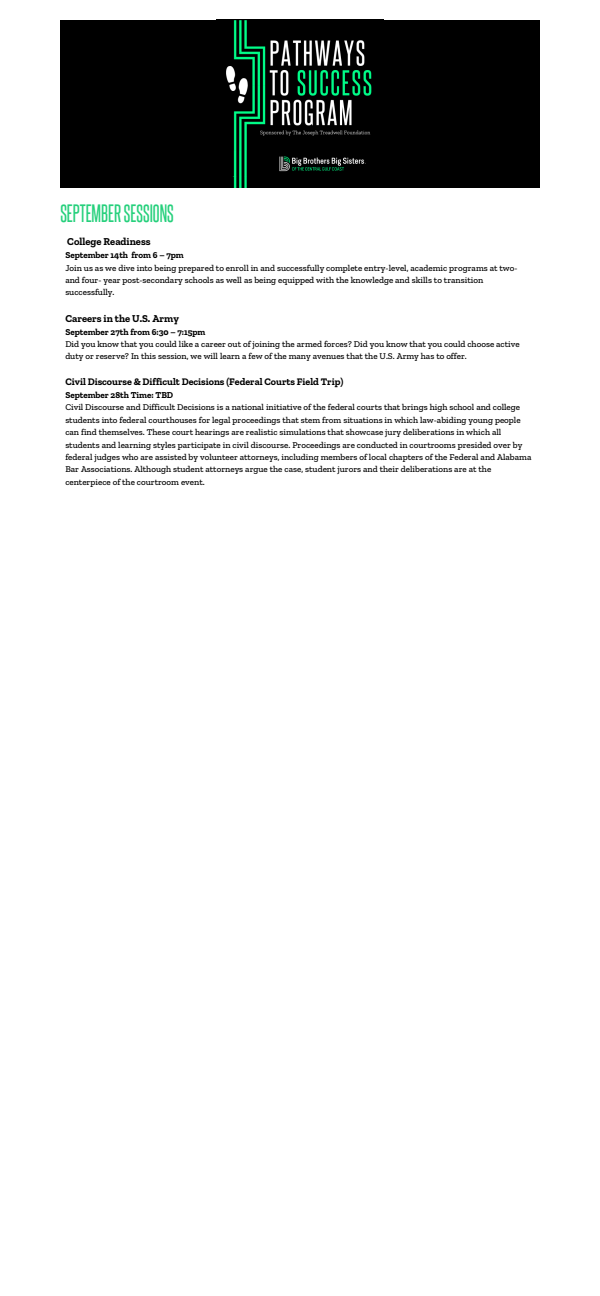
<style>
.page{position:relative;width:600px;height:1296px;background:#fff}
.page>*{position:absolute;margin:0;border:0;box-sizing:border-box;transform-origin:0 0}
.t1{font:21.25px "Aka Acid Steelfish";color:#26d07c}
.t2{font:700 10.5px "Zilla Slab";color:#000}
.t3{font:700 10px "Zilla Slab";color:#000}
.t4{font:500 9px/12.4px "Zilla Slab";color:#000}
.t5{font:700 9px "Zilla Slab";color:#000}
</style>
<div class="page">
<div style="left:60px;top:20px;width:480px;height:168px;background:#000"></div>
<img style="left:226px;top:20px;width:146px;height:168px">
<p class="t1" style="left:60px;top:206px;width:115px">SEPTEMBERSESSIONS</p>
<p class="t2" style="left:67px;top:235px;width:85px">College Readiness</p>
<p class="t5" style="left:65px;top:250px;width:120px">September 14th from 6 – 7pm</p>
<p class="t4" style="left:65px;top:261px;width:454px">Join us as we dive into being prepared to enroll in and successfully complete entry-level, academic programs at two&shy;and four- year post-secondary schools as well as being equipped with the knowledge and skills to transition successfully.</p>
<p class="t2" style="left:65px;top:312px;width:115px">Careers in the U.S. Army</p>
<p class="t5" style="left:65px;top:326px;width:142px">September 27th from 6:30 – 7:15pm</p>
<p class="t4" style="left:65px;top:338px;width:456px">Did you know that you could like a career out of joining the armed forces? Did you know that you could choose active duty or reserve? In this session, we will learn a few of the many avenues that the U.S. Army has to offer.</p>
<p class="t3" style="left:65px;top:376px;width:279px">Civil Discourse &amp; Difficult Decisions (Federal Courts Field Trip)</p>
<p class="t5" style="left:65px;top:390px;width:109px">September 28th Time: TBD</p>
<p class="t4" style="left:65px;top:401px;width:468px">Civil Discourse and Difficult Decisions is a national initiative of the federal courts that brings high school and college students into federal courthouses for legal proceedings that stem from situations in which law-abiding young people can find themselves. These court hearings are realistic simulations that showcase jury deliberations in which all students and learning styles participate in civil discourse. Proceedings are conducted in courtrooms presided over by federal judges who are assisted by volunteer attorneys, including members of local chapters of the Federal and Alabama Bar Associations. Although student attorneys argue the case, student jurors and their deliberations are at the centerpiece of the courtroom event.</p>
</div>
